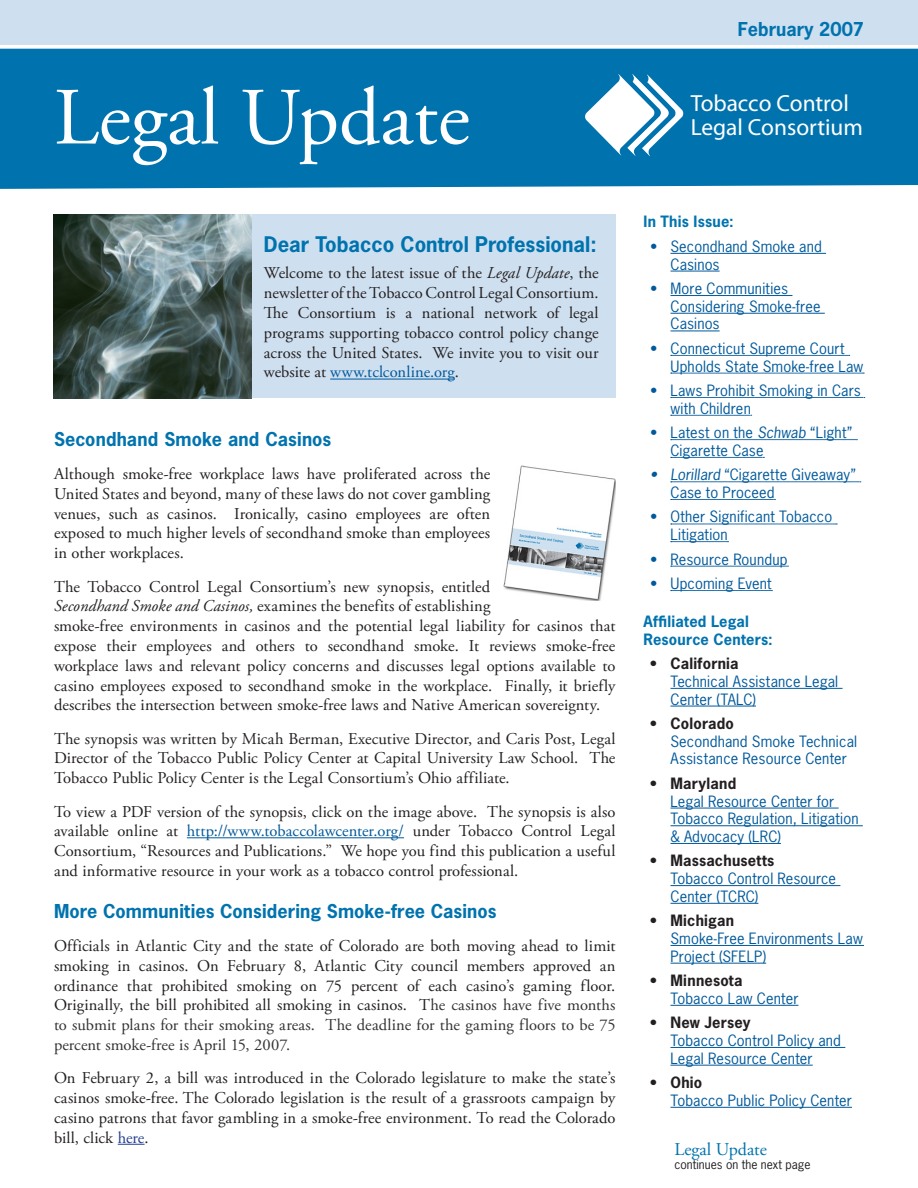
<style>
.page{position:relative;width:918px;height:1188px;background:#fff}
.page>*{position:absolute;margin:0;border:0;box-sizing:border-box;transform-origin:0 0}
.t1{font:81px "Adobe Garamond Pro";color:#fff}
.t2{font:23.4px/24.2px "Myriad Pro";color:#fff}
.t3{font:700 20.25px "News Gothic Std";color:#0073ae}
.Headline{font:700 18px "News Gothic Std";letter-spacing:.005em;color:#0073ae}
.t4{font:18px "Adobe Garamond Pro";color:#0073ae}
.Body{font:16.5px/19.8px "Adobe Garamond Pro";letter-spacing:.005em;color:#231f20;text-align:justify}
.Body-2{font:14.7px/17.7px "News Gothic Std";letter-spacing:.01em;color:#00599b}
.Body-3{font:700 14.7px "News Gothic Std";letter-spacing:.015em;color:#0073ae}
.t5{font:700 14.7px "News Gothic Std";color:#231f20}
.t6{font:italic 14.7px "News Gothic Std";color:#00599b}
.t7{font:12px "News Gothic Std";color:#231f20}
.s1{font-style:italic}
.s2{color:#00599b}
.s3{color:#333}
.s4{color:#253f8e}
.s5{font-weight:700;color:#231f20}
</style>
<div class="page">
<div style="left:0;top:0;width:918px;height:45px;background:#cedfef"></div>
<hr style="left:670px;top:253px;width:156px;height:1px;background:#00599b">
<hr style="left:670px;top:271px;width:50px;height:1px;background:#00599b">
<hr style="left:670px;top:295px;width:122px;height:1px;background:#00599b">
<hr style="left:670px;top:313px;width:155px;height:1px;background:#00599b">
<hr style="left:670px;top:331px;width:50px;height:1px;background:#00599b">
<svg style="left:671px;top:355px;width:179px;height:1px"></svg>
<svg style="left:671px;top:373px;width:193px;height:1px"></svg>
<svg style="left:671px;top:397px;width:194px;height:1px"></svg>
<svg style="left:671px;top:415px;width:81px;height:1px"></svg>
<svg style="left:671px;top:439px;width:186px;height:1px"></svg>
<svg style="left:671px;top:457px;width:93px;height:1px"></svg>
<svg style="left:671px;top:482px;width:190px;height:1px"></svg>
<svg style="left:671px;top:499px;width:104px;height:1px"></svg>
<svg style="left:671px;top:524px;width:166px;height:1px"></svg>
<svg style="left:671px;top:541px;width:58px;height:1px"></svg>
<svg style="left:671px;top:566px;width:117px;height:1px"></svg>
<svg style="left:671px;top:590px;width:101px;height:1px"></svg>
<hr style="left:670px;top:688px;width:173px;height:1px;background:#00599b">
<hr style="left:670px;top:706px;width:86px;height:1px;background:#00599b">
<hr style="left:670px;top:808px;width:169px;height:1px;background:#00599b">
<hr style="left:670px;top:825px;width:193px;height:1px;background:#00599b">
<hr style="left:670px;top:843px;width:111px;height:1px;background:#00599b">
<hr style="left:670px;top:885px;width:170px;height:1px;background:#00599b">
<hr style="left:670px;top:903px;width:88px;height:1px;background:#00599b">
<hr style="left:670px;top:945px;width:194px;height:1px;background:#00599b">
<hr style="left:670px;top:963px;width:96px;height:1px;background:#00599b">
<hr style="left:670px;top:1005px;width:128px;height:1px;background:#00599b">
<hr style="left:670px;top:1047px;width:175px;height:1px;background:#00599b">
<hr style="left:670px;top:1065px;width:143px;height:1px;background:#00599b">
<hr style="left:670px;top:1107px;width:182px;height:1px;background:#00599b">
<div style="left:0;top:49px;width:918px;height:140px;background:#0073ae"></div>
<div style="left:251px;top:214px;width:364px;height:184px;background:#cedfef"></div>
<hr style="left:330px;top:379px;width:125px;height:1px;background:#00599b">
<img style="left:54px;top:215px;width:197px;height:183px">
<div style="left:579px;top:70px;width:285px;height:89px;background:#0073ae"></div>
<svg style="left:585px;top:74px;width:99px;height:82px"></svg>
<img style="left:504px;top:465px;width:111px;height:135px">
<hr style="left:187px;top:838px;width:217px;height:1px;background:#00599b">
<svg style="left:118px;top:1144px;width:27px;height:1px"></svg>
<p class="t1" style="left:54px;top:69px;width:417px">Legal Update</p>
<p class="t3" style="left:264px;top:231px;width:334px">Dear Tobacco Control Professional:</p>
<p class="Body" style="left:264px;top:264px;width:336px">Welcome to the latest issue of the <span class="s1">Legal Update</span>, the newsletter of the Tobacco Control Legal Consortium.<br>The Consortium is a national network of legal programs supporting tobacco control policy change across the United States. We invite you to visit our website at <span class="s2">www.tclconline.org</span>.</p>
<p class="Headline" style="left:54px;top:427px;width:279px">Secondhand Smoke and Casinos</p>
<p class="Body" style="left:54px;top:464px;width:438px">Although smoke-free workplace laws have proliferated across the United States and beyond, many of these laws do not cover gambling venues, such as casinos. Ironically, casino employees are often exposed to much higher levels of secondhand smoke than employees in other workplaces.</p>
<p class="Body" style="left:54px;top:577px;width:563px;text-align:left">The Tobacco Control Legal Consortium’s new synopsis, entitled<br><span class="s1">Secondhand Smoke and Casinos,</span> examines the benefits of establishing<br>smoke-free environments in casinos and the potential legal liability for casinos that expose their employees and others to secondhand smoke. It reviews smoke-free workplace laws and relevant policy concerns and discusses legal options available to casino employees exposed to secondhand smoke in the workplace. Finally, it briefly describes the intersection between smoke-free laws and Native American sovereignty.</p>
<p class="Body" style="left:54px;top:729px;width:563px">The synopsis was written by Micah Berman, Executive Director, and Caris Post, Legal Director of the Tobacco Public Policy Center at Capital University Law School. The Tobacco Public Policy Center is the Legal Consortium’s Ohio affiliate.</p>
<p class="Body" style="left:54px;top:802px;width:563px">To view a PDF version of the synopsis, click on the image above. The synopsis is also available online at <span class="s2">http://www.tobaccolawcenter.org/</span> under Tobacco Control Legal Consortium, “Resources and Publications.” We hope you find this publication a useful and informative resource in your work as a tobacco control professional.</p>
<p class="Headline" style="left:54px;top:899px;width:444px">More Communities Considering Smoke-free Casinos</p>
<p class="Body" style="left:54px;top:937px;width:563px">Officials in Atlantic City and the state of Colorado are both moving ahead to limit smoking in casinos. On February 8, Atlantic City council members approved an ordinance that prohibited smoking on 75 percent of each casino’s gaming floor.<br>Originally, the bill prohibited all smoking in casinos. T<span class="s3">he casinos have five months to submit plans for their smoking areas. The deadline for the gaming floors to be 75 percent smoke-free is April 15, 2007.</span></p>
<p class="Body" style="left:54px;top:1069px;width:563px">On February 2, a bill was introduced in the Colorado legislature to make the state’s casinos smoke-free. The Colorado legislation is the result of a grassroots campaign by casino patrons that favor gambling in a smoke-free environment. To read the Colorado bill, click <span class="s4">here</span>.</p>
<p class="Headline" style="left:738px;top:17px;width:128px">February 2007</p>
<p class="t2" style="left:691px;top:92px;width:174px">Tobacco Control<br>Legal Consortium</p>
<p class="Body-3" style="left:644px;top:212px;width:92px">In This Issue:</p>
<p class="Body-2" style="left:670px;top:237px;width:153px">Secondhand Smoke and<br>Casinos</p>
<p class="Body-2" style="left:670px;top:280px;width:152px">More Communities<br>Considering Smoke-free<br>Casinos</p>
<p class="Body-2" style="left:670px;top:339px;width:194px">Connecticut Supreme Court<br>Upholds State Smoke-free Law</p>
<p class="Body-2" style="left:670px;top:382px;width:192px">Laws Prohibit Smoking in Cars with Children</p>
<p class="Body-2" style="left:670px;top:424px;width:183px">Latest on the <span class="s1">Schwab</span> “Light”<br>Cigarette Case</p>
<p class="Body-2" style="left:670px;top:466px;width:187px"><span class="s1">Lorillard</span> “Cigarette Giveaway”<br>Case to Proceed</p>
<p class="Body-2" style="left:670px;top:508px;width:163px">Other Significant Tobacco<br>Litigation</p>
<p class="Body-2" style="left:670px;top:550px;width:119px">Resource Roundup</p>
<p class="Body-2" style="left:670px;top:575px;width:103px">Upcoming Event</p>
<p class="Body-3" style="left:644px;top:612px;width:107px">Affiliated Legal</p>
<p class="Body-3" style="left:644px;top:629px;width:131px">Resource Centers:</p>
<p class="Body-2" style="left:670px;top:655px;width:169px"><span class="s5">California<br></span>Technical Assistance Legal<br>Center (TALC)</p>
<p class="Body-2" style="left:670px;top:715px;width:188px"><span class="s5">Colorado<br></span>Secondhand Smoke Technical<br>Assistance Resource Center</p>
<p class="Body-2" style="left:670px;top:774px;width:190px"><span class="s5">Maryland<br></span>Legal Resource Center for<br>Tobacco Regulation, Litigation &amp; Advocacy (LRC)</p>
<p class="Body-2" style="left:670px;top:852px;width:167px"><span class="s5">Massachusetts<br></span>Tobacco Control Resource<br>Center (TCRC)</p>
<p class="Body-2" style="left:670px;top:912px;width:194px"><span class="s5">Michigan<br></span>Smoke-Free Environments Law<br>Project (SFELP)</p>
<p class="Body-2" style="left:670px;top:972px;width:129px"><span class="s5">Minnesota<br></span>Tobacco Law Center</p>
<p class="Body-2" style="left:670px;top:1014px;width:172px"><span class="s5">New Jersey<br></span>Tobacco Control Policy and<br>Legal Resource Center</p>
<p class="Body-2" style="left:670px;top:1074px;width:183px"><span class="s5">Ohio<br></span>Tobacco Public Policy Center</p>
<p class="Body-2" style="left:650px;top:237px;width:9px">•</p>
<p class="Body-2" style="left:650px;top:280px;width:9px">•</p>
<p class="Body-2" style="left:650px;top:339px;width:9px">•</p>
<p class="Body-2" style="left:650px;top:382px;width:9px">•</p>
<p class="Body-2" style="left:650px;top:424px;width:9px">•</p>
<p class="t6" style="left:650px;top:465px;width:9px">•</p>
<p class="Body-2" style="left:650px;top:508px;width:9px">•</p>
<p class="Body-2" style="left:650px;top:547px;width:9px;line-height:24.5px">• •</p>
<p class="t5" style="left:650px;top:654px;width:8px">•</p>
<p class="t5" style="left:650px;top:714px;width:8px">•</p>
<p class="t5" style="left:650px;top:774px;width:8px">•</p>
<p class="t5" style="left:650px;top:851px;width:8px">•</p>
<p class="t5" style="left:650px;top:911px;width:8px">•</p>
<p class="t5" style="left:650px;top:971px;width:8px">•</p>
<p class="t5" style="left:650px;top:1013px;width:8px">•</p>
<p class="t5" style="left:650px;top:1073px;width:8px">•</p>
<p class="t4" style="left:675px;top:1138px;width:94px">Legal Update</p>
<p class="t7" style="left:675px;top:1157px;width:138px">continues on the next page</p>
</div>
